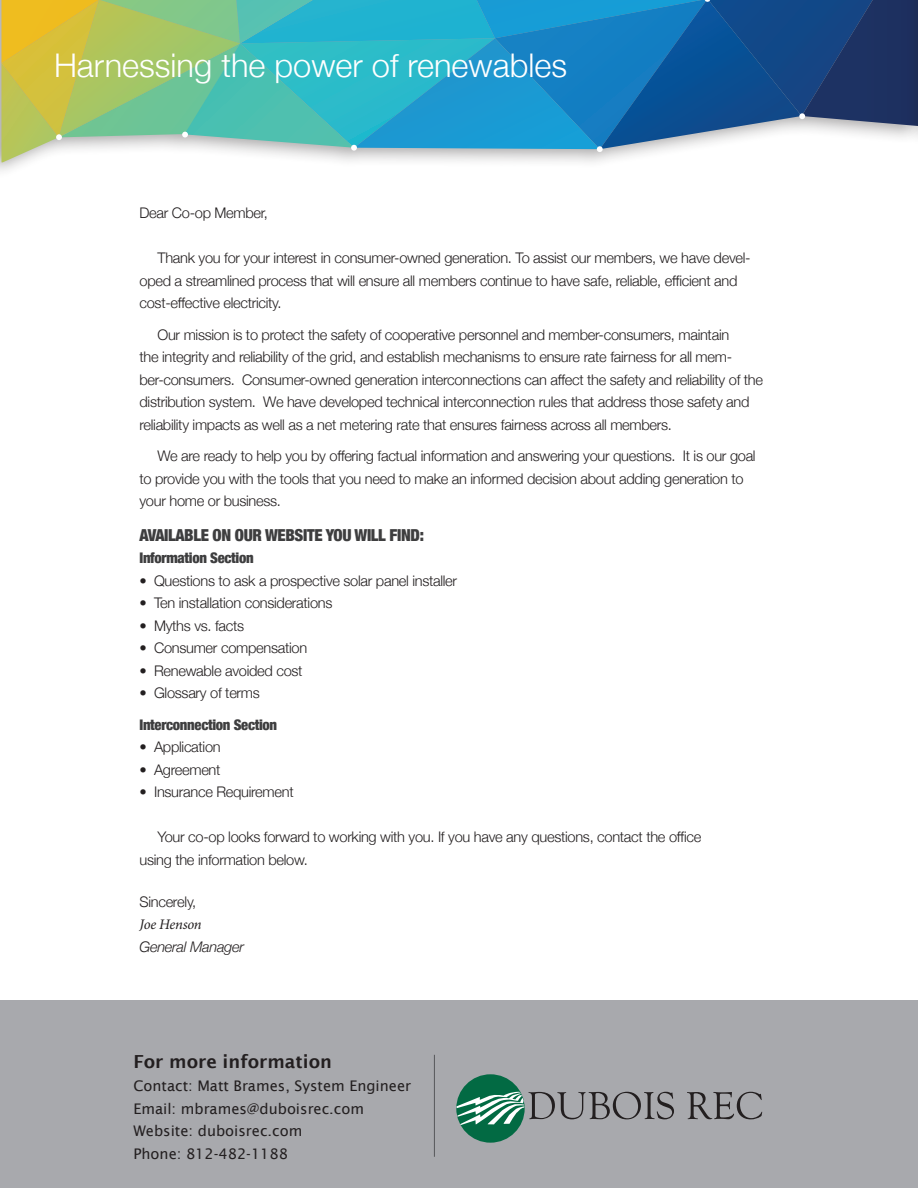
<style>
.page{position:relative;width:918px;height:1188px;background:#fff}
.page>*{position:absolute;margin:0;border:0;box-sizing:border-box;transform-origin:0 0}
.t1{font:300 32.7px "Helvetica Neue";color:#fff}
.t2{font:600 18px "Lucida Sans";color:#231f20}
.t3{font:900 condensed 16.5px "Helvetica Neue";letter-spacing:-.02em;color:#3e3e3f}
.t4{font:300 14.7px/22.5px "Helvetica Neue";letter-spacing:-.02em;color:#231f20}
.t5{font:14.7px/22.5px "Lucida Sans";color:#231f20}
.t6{font:900 condensed 14.7px "Helvetica Neue";letter-spacing:-.02em;color:#3e3e3f}
.t7{font:italic 300 14.7px "Helvetica Neue";letter-spacing:-.02em;color:#231f20}
.s1{font-family:"Minion Pro";font-weight:400;font-style:italic}
</style>
<div class="page">
<div style="left:0;top:1001px;width:918px;height:187px;background:#a8a9ad"></div>
<svg style="left:2px;top:0;width:904px;height:162px;background:#59a0a8"></svg>
<div style="left:906px;top:0;width:12px;height:147px;background:#231f20;opacity:.4"></div>
<hr style="left:434px;top:1055px;width:1px;height:102px;background:#57585a">
<svg style="left:687px;top:1092px;width:75px;height:27px"></svg>
<div style="left:456px;top:1074px;width:69px;height:69px;background:#026a43;border-radius:50%"></div>
<svg style="left:457px;top:1091px;width:217px;height:34px"></svg>
<p class="t1" style="left:54px;top:39px;width:515px">Harnessing the power of renewables</p>
<p class="t4" style="left:140px;top:201px;width:130px">Dear Co-op Member,</p>
<p class="t4" style="left:140px;top:246px;width:613px;text-indent:18px">Thank you for your interest in consumer-owned generation. To assist our members, we have devel&shy;oped a streamlined process that will ensure all members continue to have safe, reliable, efficient and cost-effective electricity.</p>
<p class="t4" style="left:140px;top:322px;width:625px;text-indent:18px">Our mission is to protect the safety of cooperative personnel and member-consumers, maintain<br>the integrity and reliability of the grid, and establish mechanisms to ensure rate fairness for all mem&shy;ber-consumers. Consumer-owned generation interconnections can affect the safety and reliability of the distribution system. We have developed technical interconnection rules that address those safety and reliability impacts as well as a net metering rate that ensures fairness across all members.</p>
<p class="t4" style="left:140px;top:444px;width:618px;text-indent:18px">We are ready to help you by offering factual information and answering your questions. It is our goal to provide you with the tools that you need to make an informed decision about adding generation to your home or business.</p>
<p class="t3" style="left:140px;top:521px;width:286px">AVAILABLE ON OUR WEBSITE YOU WILL FIND:</p>
<p class="t6" style="left:140px;top:546px;width:116px">Information Section</p>
<p class="t4" style="left:140px;top:568px;width:319px">• Questions to ask a prospective solar panel installer</p>
<p class="t4" style="left:140px;top:591px;width:194px">• Ten installation considerations</p>
<p class="t4" style="left:140px;top:613px;width:106px">• Myths vs. facts</p>
<p class="t4" style="left:140px;top:636px;width:169px">• Consumer compensation</p>
<p class="t4" style="left:140px;top:658px;width:165px">• Renewable avoided cost</p>
<p class="t4" style="left:140px;top:681px;width:122px">• Glossary of terms</p>
<p class="t6" style="left:140px;top:713px;width:139px">Interconnection Section</p>
<p class="t4" style="left:140px;top:735px;width:83px">• Application</p>
<p class="t4" style="left:140px;top:757px;width:83px">• Agreement</p>
<p class="t4" style="left:140px;top:780px;width:156px">• Insurance Requirement</p>
<p class="t4" style="left:158px;top:825px;width:546px">Your co-op looks forward to working with you. If you have any questions, contact the office</p>
<p class="t4" style="left:140px;top:847px;width:170px">using the information below.</p>
<p class="t4" style="left:140px;top:890px;width:64px;line-height:21.6px">Sincerely,<br><span class="s1">Joe Henson</span></p>
<p class="t7" style="left:140px;top:935px;width:106px">General Manager</p>
<p class="t2" style="left:133px;top:1051px;width:200px">For more information</p>
<p class="t5" style="left:133px;top:1075px;width:279px">Contact: Matt Brames, System Engineer<br>Email: mbrames@duboisrec.com<br>Website: duboisrec.com<br>Phone: 812-482-1188</p>
</div>
